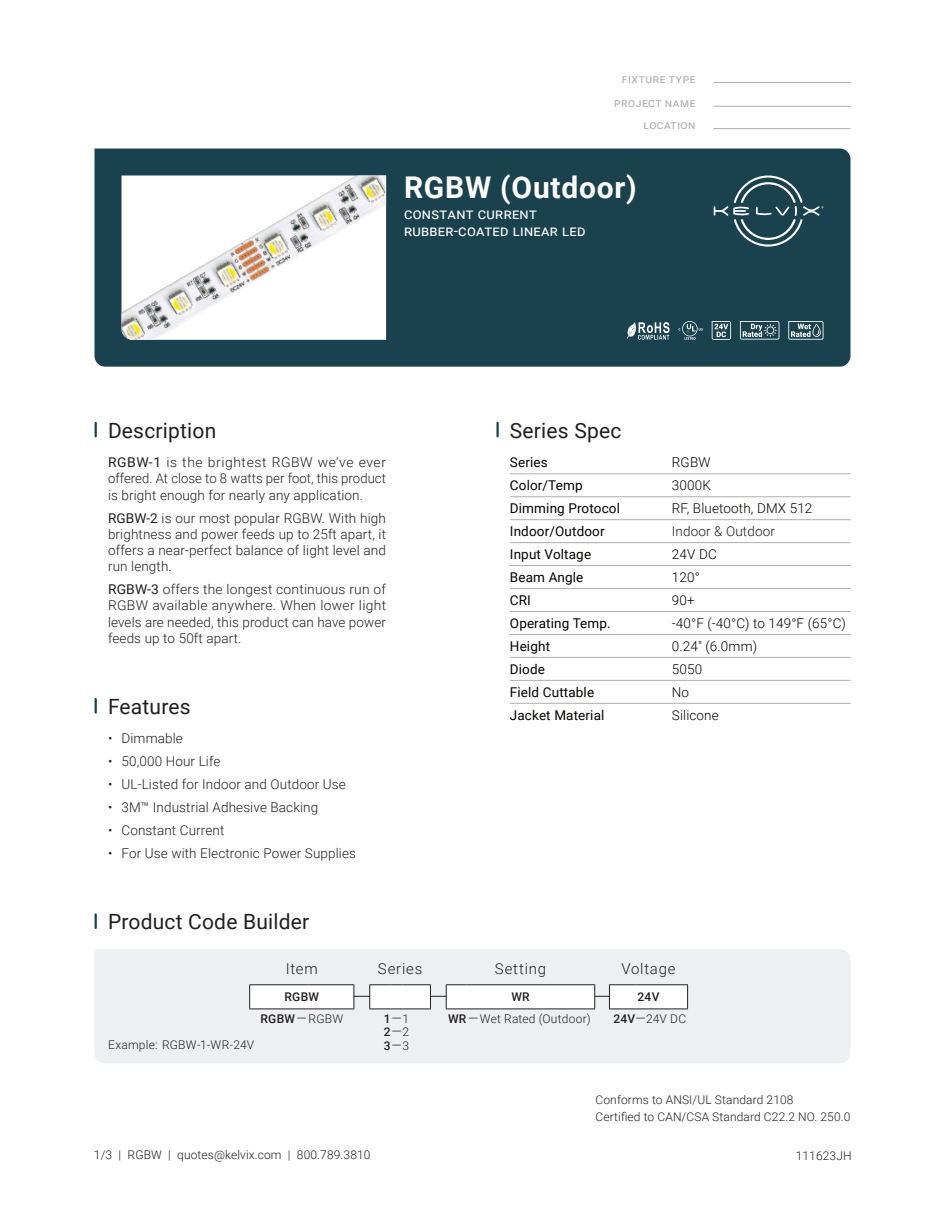
<style>
.page{position:relative;width:945px;height:1215px;background:#fff}
.page>*{position:absolute;margin:0;border:0;box-sizing:border-box;transform-origin:0 0}
.t1{font:700 30px "Roboto";letter-spacing:.025em;color:#fff}
.t2{font:21px "Roboto";letter-spacing:.01em;color:#231f20}
.t3{font:15px/16.5px "Roboto";letter-spacing:.02em;color:#fff}
.t4{font:300 15px "Roboto";letter-spacing:.055em;color:#231f20}
.t5{font:300 13.5px/16.2px "Roboto";letter-spacing:.01em;color:#231f20;text-align:justify}
.t6{font:13.5px "Roboto";letter-spacing:.01em;color:#040503}
.t7{font:300 13.5px "Roboto";letter-spacing:.01em;color:#040503}
.t8{font:300 12px/16.5px "Roboto";letter-spacing:.01em;color:#231f20}
.t9{font:500 12px/13.5px "Roboto";letter-spacing:.02em;color:#231f20;text-align:center}
.t10{font:12px "Roboto";letter-spacing:.045em;color:#afaeae}
.s1{font-weight:400}
.s2{font-weight:300;font-size:13.5px}
.s3{font-weight:300}
.s4{font-weight:500}
.s5{font-size:13.5px}
</style>
<div class="page">
<div style="left:94px;top:148px;width:756px;height:219px;background:#1a424e"></div>
<img style="left:122px;top:176px;width:264px;height:164px">
<svg style="left:714px;top:176px;width:109px;height:71px;background:#365964"></svg>
<svg style="left:95px;top:699px;width:2px;height:14px"></svg>
<svg style="left:496px;top:423px;width:3px;height:13px"></svg>
<hr style="left:510px;top:474px;width:341px;height:1px;background:#afaeae">
<hr style="left:510px;top:496px;width:341px;height:1px;background:#afaeae">
<hr style="left:510px;top:519px;width:341px;height:1px;background:#afaeae">
<hr style="left:510px;top:542px;width:341px;height:1px;background:#afaeae">
<hr style="left:510px;top:565px;width:341px;height:1px;background:#afaeae">
<hr style="left:510px;top:588px;width:341px;height:1px;background:#afaeae">
<hr style="left:510px;top:611px;width:341px;height:1px;background:#afaeae">
<hr style="left:510px;top:634px;width:341px;height:1px;background:#afaeae">
<hr style="left:510px;top:657px;width:341px;height:1px;background:#afaeae">
<hr style="left:510px;top:680px;width:341px;height:1px;background:#afaeae">
<hr style="left:510px;top:703px;width:341px;height:1px;background:#afaeae">
<hr style="left:714px;top:82px;width:136px;height:1px;background:#afaeae">
<hr style="left:714px;top:106px;width:136px;height:1px;background:#afaeae">
<hr style="left:714px;top:128px;width:136px;height:1px;background:#afaeae">
<div style="left:95px;top:949px;width:755px;height:114px;background:#edeff0"></div>
<hr style="left:290px;top:996px;width:375px;height:1px;background:#231f20">
<svg style="left:369px;top:984px;width:62px;height:26px"></svg>
<div style="left:609px;top:985px;width:79px;height:24px;background:#fff"></div>
<svg style="left:687px;top:985px;width:1px;height:24px"></svg>
<hr style="left:646px;top:1009px;width:42px;height:1px;background:#231f20">
<svg style="left:609px;top:984px;width:37px;height:26px"></svg>
<hr style="left:646px;top:984px;width:42px;height:1px;background:#231f20">
<div style="left:250px;top:985px;width:104px;height:24px;background:#fff"></div>
<svg style="left:249px;top:985px;width:1px;height:24px"></svg>
<svg style="left:354px;top:985px;width:1px;height:24px"></svg>
<hr style="left:249px;top:1009px;width:46px;height:1px;background:#231f20">
<svg style="left:295px;top:1009px;width:14px;height:1px"></svg>
<hr style="left:309px;top:1009px;width:45px;height:1px;background:#231f20">
<hr style="left:249px;top:984px;width:46px;height:1px;background:#231f20">
<svg style="left:295px;top:984px;width:14px;height:1px"></svg>
<hr style="left:309px;top:984px;width:45px;height:1px;background:#231f20">
<div style="left:446px;top:985px;width:149px;height:24px;background:#fff"></div>
<svg style="left:594px;top:985px;width:1px;height:24px"></svg>
<hr style="left:480px;top:1009px;width:115px;height:1px;background:#231f20">
<svg style="left:446px;top:984px;width:34px;height:26px"></svg>
<hr style="left:480px;top:984px;width:115px;height:1px;background:#231f20">
<svg style="left:95px;top:914px;width:2px;height:14px"></svg>
<svg style="left:95px;top:423px;width:2px;height:13px"></svg>
<svg style="left:626px;top:321px;width:44px;height:19px"></svg>
<svg style="left:712px;top:321px;width:19px;height:19px"></svg>
<svg style="left:788px;top:321px;width:36px;height:19px"></svg>
<svg style="left:678px;top:321px;width:25px;height:19px"></svg>
<svg style="left:740px;top:321px;width:39px;height:19px"></svg>
<p class="t10" style="left:622px;top:70px;width:75px">fixture type</p>
<p class="t10" style="left:614px;top:94px;width:83px">project name</p>
<p class="t10" style="left:643px;top:116px;width:54px">location</p>
<h1 class="t1" style="left:404px;top:166px;width:234px">RGBW (Outdoor)</h1>
<p class="t3" style="left:404px;top:205px;width:183px">constant current rubber-coated linear led</p>
<h2 class="t2" style="left:108px;top:415px;width:110px">Description</h2>
<p class="t5" style="left:108px;top:454px;width:280px"><span class="s1">RGBW-1</span> is the brightest RGBW we’ve ever offered. At close to 8 watts per foot, this product is bright enough for nearly any application.</p>
<p class="t5" style="left:108px;top:509px;width:280px"><span class="s1">RGBW-2</span> is our most popular RGBW. With high brightness and power feeds up to 25ft apart, it offers a near-perfect balance of light level and run length.</p>
<p class="t5" style="left:108px;top:581px;width:280px"><span class="s1">RGBW-3</span> offers the longest continuous run of RGBW available anywhere. When lower light levels are needed, this product can have power feeds up to 50ft apart.</p>
<h2 class="t2" style="left:108px;top:692px;width:84px">Features</h2>
<p class="t5" style="left:108px;top:730px;width:76px">• Dimmable</p>
<p class="t5" style="left:108px;top:753px;width:114px">• 50,000 Hour Life</p>
<p class="t5" style="left:108px;top:776px;width:239px">• UL-Listed for Indoor and Outdoor Use</p>
<p class="t5" style="left:108px;top:799px;width:212px">• 3M™ Industrial Adhesive Backing</p>
<p class="t5" style="left:108px;top:822px;width:118px">• Constant Current</p>
<p class="t5" style="left:108px;top:845px;width:250px">• For Use with Electronic Power Supplies</p>
<h2 class="t2" style="left:108px;top:907px;width:203px">Product Code Builder</h2>
<h2 class="t2" style="left:510px;top:415px;width:113px">Series Spec</h2>
<p class="t6" style="left:510px;top:453px;width:39px">Series</p>
<p class="t7" style="left:672px;top:453px;width:40px">RGBW</p>
<p class="t6" style="left:510px;top:476px;width:74px">Color/Temp</p>
<p class="t7" style="left:672px;top:476px;width:40px">3000K</p>
<p class="t6" style="left:510px;top:499px;width:112px">Dimming Protocol</p>
<p class="t7" style="left:672px;top:499px;width:142px">RF, Bluetooth, DMX 512</p>
<p class="t6" style="left:510px;top:522px;width:96px">Indoor/Outdoor</p>
<p class="t5" style="left:672px;top:523px;width:105px">Indoor &amp; Outdoor</p>
<p class="t6" style="left:510px;top:545px;width:83px">Input Voltage</p>
<p class="t7" style="left:672px;top:545px;width:46px">24V DC</p>
<p class="t6" style="left:510px;top:568px;width:75px">Beam Angle</p>
<p class="t7" style="left:672px;top:568px;width:29px">120°</p>
<p class="t6" style="left:510px;top:591px;width:23px">CRI</p>
<p class="t7" style="left:672px;top:591px;width:24px">90+</p>
<p class="t6" style="left:510px;top:614px;width:102px">Operating Temp.</p>
<p class="t7" style="left:672px;top:614px;width:175px">-40°F (-40°C) to 149°F (65°C)</p>
<p class="t6" style="left:510px;top:637px;width:42px">Height</p>
<p class="t7" style="left:672px;top:637px;width:87px">0.24" (6.0mm)</p>
<p class="t6" style="left:510px;top:660px;width:37px">Diode</p>
<p class="t7" style="left:672px;top:660px;width:32px">5050</p>
<p class="t6" style="left:510px;top:683px;width:86px">Field Cuttable</p>
<p class="t7" style="left:672px;top:683px;width:19px">No</p>
<p class="t6" style="left:510px;top:705px;width:96px">Jacket Material</p>
<p class="t7" style="left:672px;top:705px;width:48px">Silicone</p>
<p class="t4" style="left:286px;top:958px;width:33px">Item</p>
<p class="t9" style="left:261px;top:986px;width:84px;line-height:21.5px">RGBW<br>RGBW<span class="s2">—</span><span class="s3">RGBW</span></p>
<p class="t8" style="left:108px;top:1036px;width:148px">Example: RGBW-1-WR-24V</p>
<p class="t4" style="left:378px;top:958px;width:46px">Series</p>
<p class="t9" style="left:384px;top:1011px;width:27px;text-align:justify">1<span class="s2">—</span><span class="s3">1<br></span>2<span class="s2">—</span><span class="s3">2<br></span>3<span class="s2">—</span><span class="s3">3</span></p>
<p class="t4" style="left:495px;top:958px;width:53px">Setting</p>
<p class="t8" style="left:448px;top:986px;width:144px;line-height:21.5px;text-align:center"><span class="s4">WR<br>WR</span><span class="s5">—</span>Wet Rated (Outdoor)</p>
<p class="t4" style="left:621px;top:958px;width:56px">Voltage</p>
<p class="t9" style="left:613px;top:986px;width:74px;line-height:21.5px">24V<br>24V<span class="s2">—</span><span class="s3">24V DC</span></p>
<p class="t8" style="left:596px;top:1091px;width:256px">Conforms to ANSI/UL Standard 2108<br>Certified to CAN/CSA Standard C22.2 NO. 250.0</p>
<p class="t8" style="left:94px;top:1146px;width:278px">1/3 | RGBW | quotes@kelvix.com | 800.789.3810</p>
<p class="t8" style="left:796px;top:1147px;width:57px">111623JH</p>
</div>
